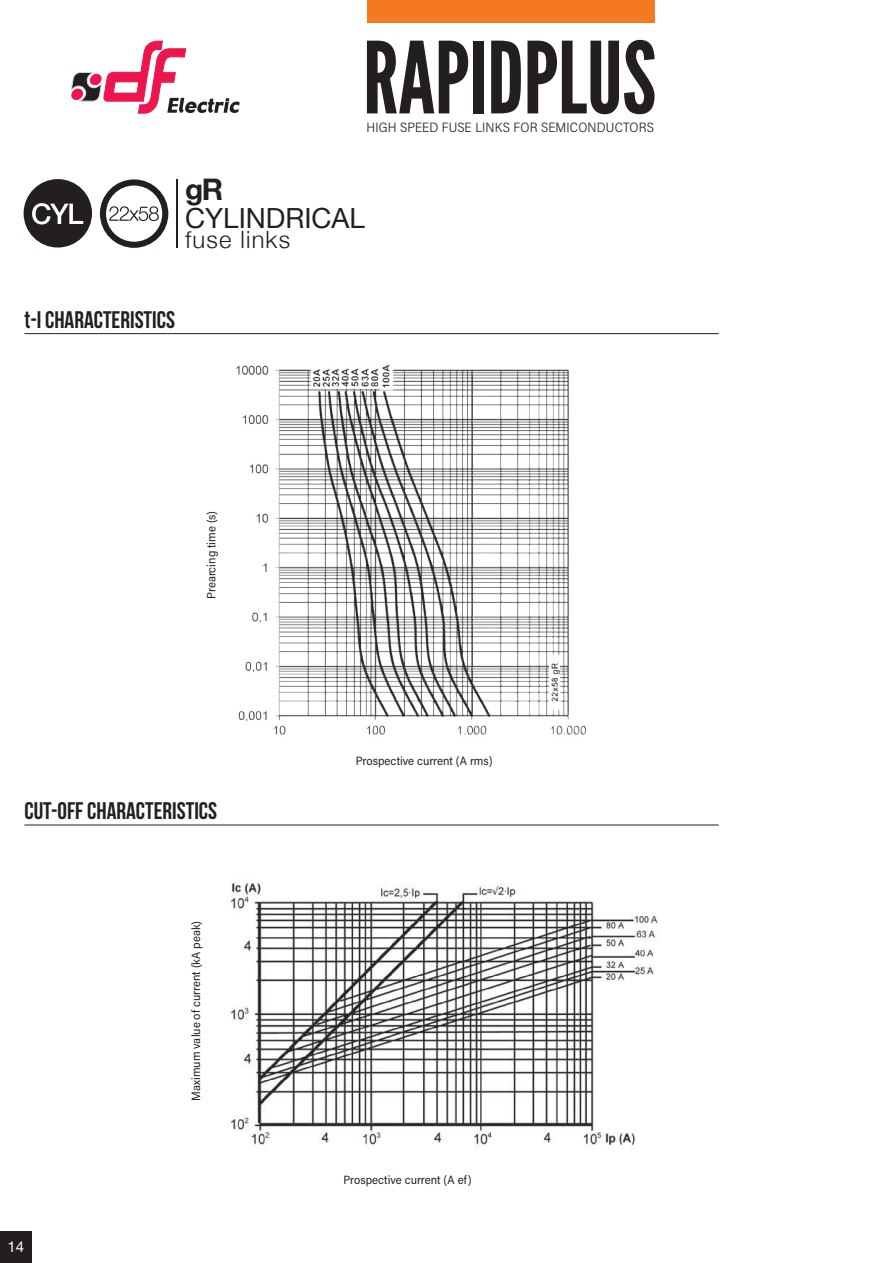
<style>
.page{position:relative;width:893px;height:1263px;background:#fff}
.page>*{position:absolute;margin:0;border:0;box-sizing:border-box;transform-origin:0 0}
.t1{font:99px "League Gothic";letter-spacing:-.005em;color:#231f20}
.t2{font:700 29.7px "Helvetica Neue";color:#231f20}
.t3{font:27.75px "Helvetica Neue";color:#231f20}
.t4{font:700 24px "Bebas Neue";color:#231f20}
.t5{font:300 23.7px "Helvetica Neue";letter-spacing:.05em;color:#231f20}
.t6{font:15px "Helvetica Neue";color:#fff}
.t7{font:300 13.5px "Acumin Pro Semi Cond";letter-spacing:.01em;color:#231f20}
.t8{font:12px "Acumin Pro Semi Cond";color:#231f20}
.s1{font-family:"League Gothic";font-weight:400}
</style>
<div class="page">
<hr style="left:24px;top:333px;width:695px;height:1px;background:#231f20">
<hr style="left:24px;top:825px;width:695px;height:1px;background:#231f20">
<div style="left:0;top:1231px;width:32px;height:32px;background:#231f20"></div>
<div style="left:367px;top:0;width:288px;height:23px;background:#f47921"></div>
<img style="left:236px;top:365px;width:350px;height:370px">
<img style="left:229px;top:883px;width:429px;height:263px">
<svg style="left:24px;top:179px;width:68px;height:69px"></svg>
<hr style="left:176px;top:179px;width:1px;height:69px;background:#231f20">
<svg style="left:100px;top:179px;width:68px;height:69px"></svg>
<svg style="left:70px;top:40px;width:170px;height:74px"></svg>
<h1 class="t1" style="left:363px;top:19px;width:295px">RAPIDPLUS</h1>
<p class="t7" style="left:367px;top:118px;width:289px">HIGH SPEED FUSE LINKS FOR SEMICONDUCTORS</p>
<h2 class="t2" style="left:185px;top:166px;width:40px">gR</h2>
<h3 class="t3" style="left:185px;top:198px;width:181px">CYLINDRICAL</h3>
<h3 class="t5" style="left:185px;top:220px;width:106px">fuse links</h3>
<h3 class="t4" style="left:24px;top:306px;width:152px"><span class="s1">t</span>-I CHARACTERISTICS</h3>
<p class="t8" style="left:203px;top:599px;width:90px;rotate:-90deg">Prearcing time (s)</p>
<p class="t8" style="left:356px;top:752px;width:138px">Prospective current (A rms)</p>
<h3 class="t4" style="left:24px;top:797px;width:194px">CUT-OFF CHARACTERISTICS</h3>
<p class="t6" style="left:8px;top:1236px;width:18px">14</p>
<p class="t8" style="left:188px;top:1101px;width:182px;rotate:-90deg">Maximum value of current (kA peak)</p>
<p class="t8" style="left:343px;top:1172px;width:130px">Prospective current (A ef)</p>
</div>
